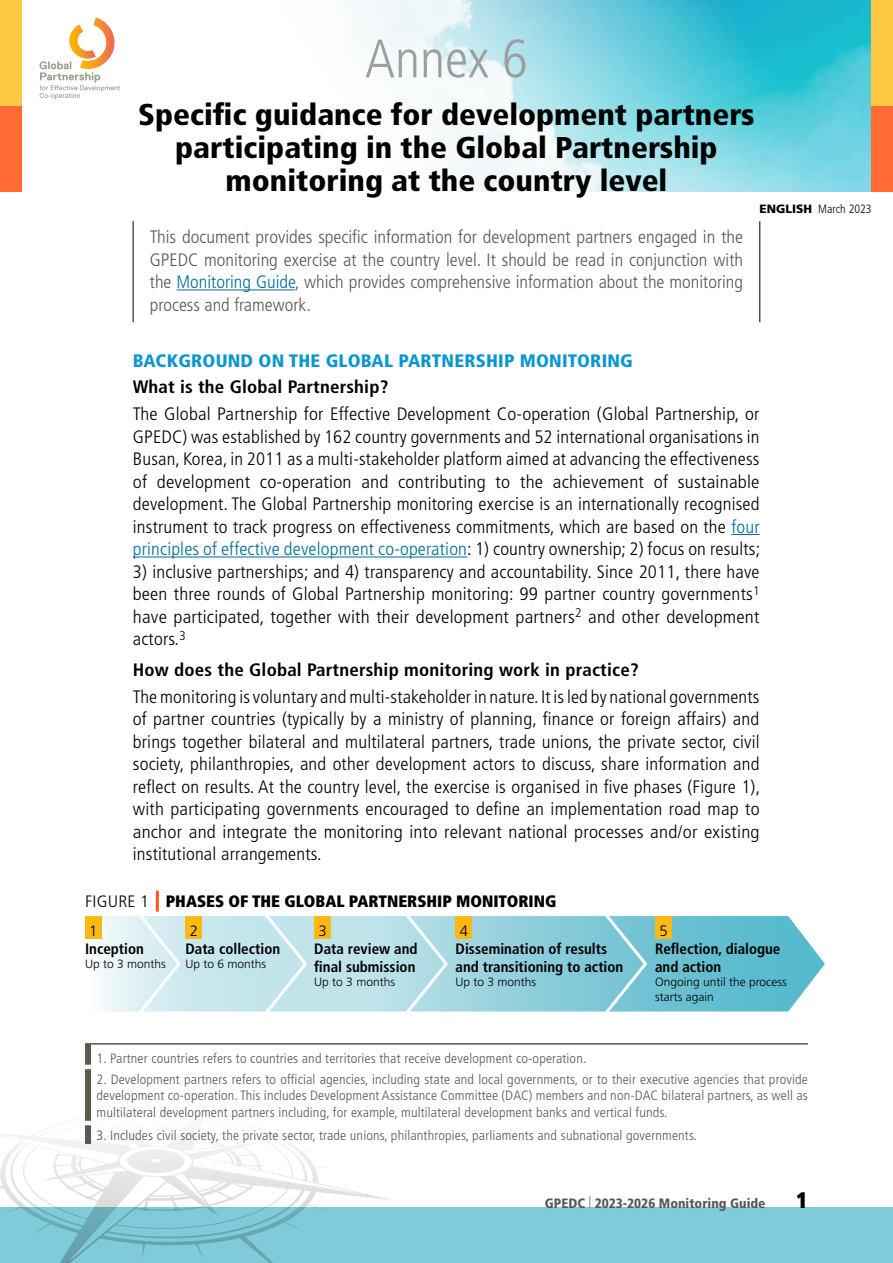
<style>
.page{position:relative;width:893px;height:1263px;background:#fff}
.page>*{position:absolute;margin:0;border:0;box-sizing:border-box;transform-origin:0 0}
.t1{font:300 condensed 54px "Frutiger LT Std";color:#9c9e9f}
.t2{font:900 condensed 30px/33px "Frutiger LT Std";color:#000;text-align:center;scale:1.05 1}
.t3{font:900 condensed 22.5px "Frutiger LT Std";color:#000}
.t4{font:300 condensed 18px/22.5px "Frutiger LT Std";letter-spacing:.01em;color:#000;text-align:justify;scale:1.04 1}
.t5{font:300 condensed 18px/22.5px "Frutiger LT Std";letter-spacing:.01em;color:#000;text-align:justify;scale:1.07 1}
.t6{font:300 condensed 18px/22.5px "Frutiger LT Std";color:#5d584d;text-align:justify;scale:1.04 1}
.t7{font:300 condensed 18px/22.5px "Frutiger LT Std";letter-spacing:.01em;color:#000;text-align:justify;scale:1.05 1}
.t8{font:700 condensed 18px "Frutiger LT Std";letter-spacing:.01em;color:#000;scale:1.05 1}
.t9{font:900 condensed 18px "Frutiger LT Std";letter-spacing:.01em;color:#0a96d0;scale:1.05 1}
.t10{font:900 condensed 16.5px "Frutiger LT Std";color:#000}
.t11{font:700 condensed 15px/18px "Frutiger LT Std";color:#000}
.t12{font:300 15px "Frutiger LT Std";color:#000}
.t13{font:300 condensed 13.5px/16.5px "Frutiger LT Std";letter-spacing:.01em;color:#5d584d;text-align:justify;scale:1.05 1}
.t14{font:900 condensed 13.5px "Frutiger LT Std";color:#58585a}
.t15{font:300 12px/14.4px "Frutiger LT Std";color:#000}
.t16{font:300 condensed 12px "Frutiger LT Std";color:#000}
.s1{color:#006d99}
.s2{font-weight:900;font-stretch:normal}
.s3{font-weight:300}
</style>
<div class="page">
<div style="left:0;top:1208px;width:893px;height:55px;background:#80cbda"></div>
<img style="left:365px;top:0;width:507px;height:191px">
<svg style="left:731px;top:534px;width:28px;height:1px"></svg>
<hr style="left:133px;top:556px;width:334px;height:1px;background:#006d99">
<hr style="left:85px;top:1044px;width:723px;height:1px;background:#000">
<div style="left:85px;top:1044px;width:6px;height:21px;background:#5d584d"></div>
<div style="left:85px;top:1069px;width:6px;height:52px;background:#5d584d"></div>
<svg style="left:100px;top:916px;width:725px;height:95px;background:#9cd4e0"></svg>
<svg style="left:136px;top:911px;width:47px;height:101px;background:#dbeff3"></svg>
<svg style="left:262px;top:916px;width:47px;height:96px;background:#c6e6ed"></svg>
<svg style="left:403px;top:916px;width:47px;height:96px;background:#b5dee7"></svg>
<svg style="left:602px;top:916px;width:47px;height:96px;background:#82c9d8"></svg>
<div style="left:85px;top:916px;width:17px;height:23px;background:#fdb913"></div>
<div style="left:185px;top:916px;width:17px;height:23px;background:#fdb913"></div>
<div style="left:314px;top:916px;width:17px;height:23px;background:#fdb913"></div>
<div style="left:455px;top:916px;width:17px;height:23px;background:#fdb913"></div>
<div style="left:655px;top:916px;width:17px;height:23px;background:#fdb913"></div>
<hr style="left:156px;top:891px;width:3px;height:20px;background:#ff5421">
<hr style="left:177px;top:289px;width:118px;height:1px;background:#006d99">
<hr style="left:133px;top:221px;width:1px;height:101px;background:#000">
<hr style="left:759px;top:221px;width:1px;height:101px;background:#000">
<svg style="left:0;top:1115px;width:393px;height:148px"></svg>
<svg style="left:40px;top:17px;width:80px;height:82px"></svg>
<div style="left:872px;top:0;width:21px;height:106px;background:#fdc742"></div>
<div style="left:0;top:0;width:21px;height:106px;background:#fdc742"></div>
<div style="left:872px;top:106px;width:21px;height:85px;background:#ff6a35"></div>
<div style="left:0;top:106px;width:21px;height:85px;background:#ff6a35"></div>
<h1 class="t1" style="left:365px;top:28px;width:164px">Annex 6</h1>
<h2 class="t2" style="left:138px;top:98px;width:589px">Specific guidance for development partners participating in the Global Partnership monitoring at the country level</h2>
<p class="t6" style="left:150px;top:226px;width:572px">This document provides specific information for development partners engaged in the GPEDC monitoring exercise at the country level. It should be read in conjunction with the <span class="s1">Monitoring Guide</span>, which provides comprehensive information about the monitoring process and framework.</p>
<p class="t16" style="left:760px;top:202px;width:114px"><span class="s2">ENGLISH</span> March 2023</p>
<p class="t9" style="left:133px;top:350px;width:478px">BACKGROUND ON THE GLOBAL PARTNERSHIP MONITORING</p>
<p class="t8" style="left:133px;top:376px;width:245px">What is the Global Partnership?</p>
<p class="t5" style="left:133px;top:403px;width:588px">The Global Partnership for Effective Development Co-operation (Global Partnership, or GPEDC) was established by 162 country governments and 52 international organisations in Busan, Korea, in 2011 as a multi-stakeholder platform aimed at advancing the effectiveness of development co-operation and contributing to the achievement of sustainable development. The Global Partnership monitoring exercise is an internationally recognised instrument to track progress on effectiveness commitments, which are based on the <span class="s1">four principles of effective development co‑operation</span>: 1) country ownership; 2) focus on results;</p>
<p class="t7" style="left:133px;top:560px;width:598px">3) inclusive partnerships; and 4) transparency and accountability. Since 2011, there have been three rounds of Global Partnership monitoring: 99 partner country governments<sup>1 </sup>have participated, together with their development partners<sup>2</sup> and other development actors.<sup>3</sup></p>
<p class="t8" style="left:133px;top:659px;width:483px">How does the Global Partnership monitoring work in practice?</p>
<p class="t4" style="left:133px;top:686px;width:605px">The monitoring is voluntary and multi-stakeholder in nature. It is led by national governments of partner countries (typically by a ministry of planning, finance or foreign affairs) and brings together bilateral and multilateral partners, trade unions, the private sector, civil society, philanthropies, and other development actors to discuss, share information and reflect on results. At the country level, the exercise is organised in five phases (Figure 1), with participating governments encouraged to define an implementation road map to anchor and integrate the monitoring into relevant national processes and/or existing institutional arrangements.</p>
<p class="t10" style="left:85px;top:891px;width:473px"><span class="s3">FIGURE 1</span> PHASES OF THE GLOBAL PARTNERSHIP MONITORING</p>
<p class="t12" style="left:89px;top:922px;width:10px">1</p>
<p class="t11" style="left:85px;top:939px;width:60px">Inception</p>
<p class="t15" style="left:85px;top:957px;width:82px">Up to 3 months</p>
<p class="t12" style="left:190px;top:922px;width:10px">2</p>
<p class="t11" style="left:185px;top:939px;width:96px">Data collection</p>
<p class="t15" style="left:185px;top:957px;width:82px">Up to 6 months</p>
<p class="t12" style="left:319px;top:922px;width:10px">3</p>
<p class="t11" style="left:314px;top:939px;width:105px">Data review and final submission</p>
<p class="t15" style="left:314px;top:975px;width:82px">Up to 3 months</p>
<p class="t12" style="left:460px;top:922px;width:10px">4</p>
<p class="t11" style="left:456px;top:939px;width:169px">Dissemination of results and transitioning to action</p>
<p class="t15" style="left:456px;top:975px;width:82px">Up to 3 months</p>
<p class="t12" style="left:659px;top:922px;width:10px">5</p>
<p class="t11" style="left:655px;top:939px;width:127px">Reflection, dialogue and action</p>
<p class="t15" style="left:655px;top:975px;width:133px">Ongoing until the process starts again</p>
<p class="t13" style="left:97px;top:1050px;width:468px">1. Partner countries refers to countries and territories that receive development co-operation.</p>
<p class="t13" style="left:97px;top:1071px;width:679px">2. Development partners refers to official agencies, including state and local governments, or to their executive agencies that provide development co-operation. This includes Development Assistance Committee (DAC) members and non-DAC bilateral partners, as well as multilateral development partners including, for example, multilateral development banks and vertical funds.</p>
<p class="t13" style="left:97px;top:1127px;width:573px">3. Includes civil society, the private sector, trade unions, philanthropies, parliaments and subnational governments.</p>
<p class="t14" style="left:545px;top:1195px;width:222px">GPEDC <sup>|</sup> 2023-2026 Monitoring Guide</p>
<p class="t3" style="left:796px;top:1186px;width:13px">1</p>
</div>
